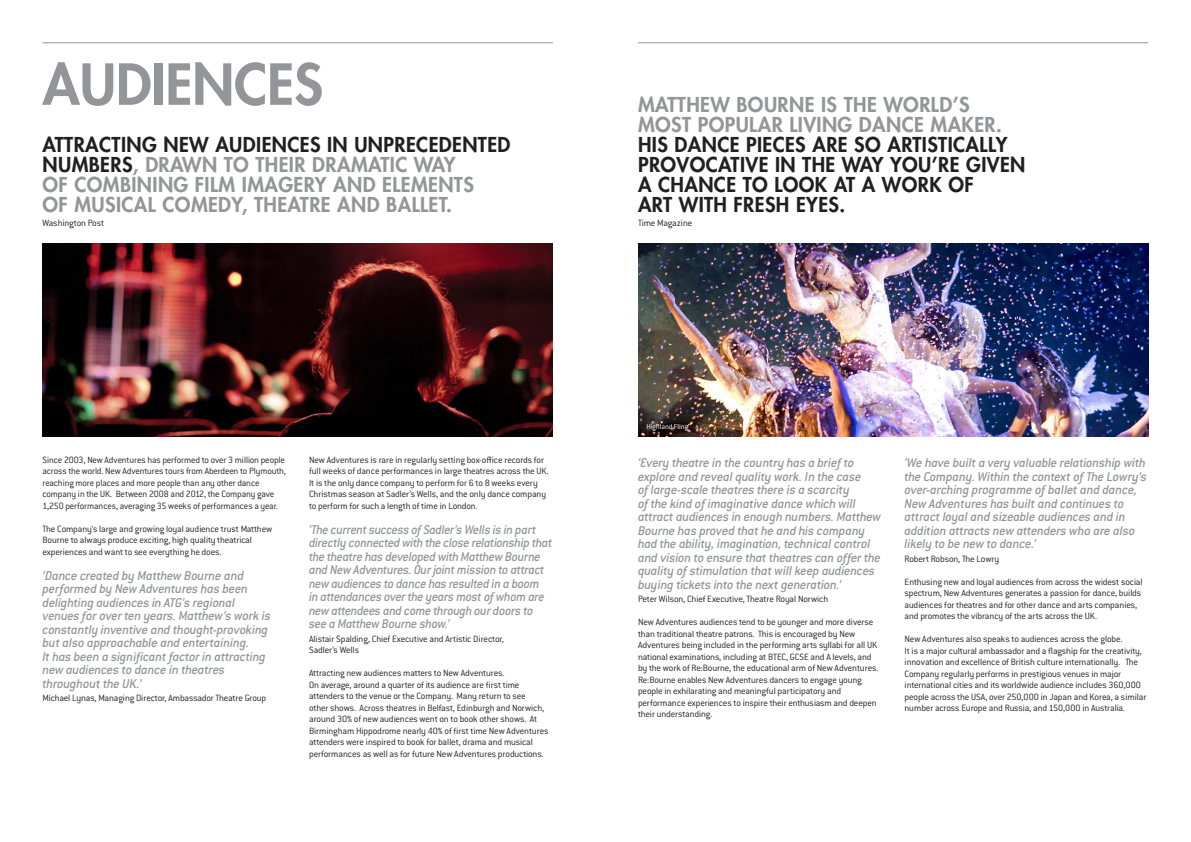
<style>
.page{position:relative;width:1191px;height:842px;background:#fff}
.page>*{position:absolute;margin:0;border:0;box-sizing:border-box;transform-origin:0 0}
.t1{font:800 55px "Futura";color:#939598}
.t2{font:800 20px/20px "Futura";letter-spacing:.02em;color:#939598}
.t3{font:800 20px/20px "Futura";letter-spacing:.02em;color:#231f20}
.t4{font:italic 500 14px/13.5px "Conduit ITC";letter-spacing:-.015em;color:#939598}
.t5{font:300 10px/11.5px "Conduit ITC Std";letter-spacing:-.015em;color:#231f20}
.t6{font:300 8px "Conduit ITC Std";color:#fff}
.s1{color:#231f20}
</style>
<div class="page">
<img style="left:43px;top:244px;width:510px;height:193px">
<img style="left:638px;top:244px;width:510px;height:193px">
<hr style="left:43px;top:43px;width:510px;height:1px;background:#939598">
<hr style="left:638px;top:43px;width:510px;height:1px;background:#939598">
<h1 class="t1" style="left:43px;top:48px;width:33px">AUDIENCES</h1>
<h2 class="t2" style="left:43px;top:134px;width:469px"><span class="s1">ATTRACTING NEW AUDIENCES IN UNPRECEDENTED NUMBERS</span>, DRAWN TO THEIR DRAMATIC WAY<br>OF COMBINING FILM IMAGERY AND ELEMENTS<br>OF MUSICAL COMEDY, THEATRE AND BALLET.</h2>
<p class="t5" style="left:43px;top:216px;width:63px">Washington Post</p>
<p class="t5" style="left:43px;top:454px;width:245px">Since 2003, New Adventures has performed to over 3 million people across the world. New Adventures tours from Aberdeen to Plymouth, reaching more places and more people than any other dance company in the UK. Between 2008 and 2012, the Company gave 1,250 performances, averaging 35 weeks of performances a year.</p>
<p class="t5" style="left:43px;top:523px;width:231px">The Company’s large and growing loyal audience trust Matthew<br>Bourne to always produce exciting, high quality theatrical experiences and want to see everything he does.</p>
<p class="t4" style="left:43px;top:568px;width:230px">‘Dance created by Matthew Bourne and performed by New Adventures has been delighting audiences in ATG’s regional venues for over ten years. Matthew’s work is constantly inventive and thought-provoking but also approachable and entertaining.<br>It has been a significant factor in attracting new audiences to dance in theatres throughout the UK.’</p>
<p class="t5" style="left:43px;top:692px;width:225px">Michael Lynas, Managing Director, Ambassador Theatre Group</p>
<p class="t5" style="left:309px;top:454px;width:241px">New Adventures is rare in regularly setting box-office records for full weeks of dance performances in large theatres across the UK.<br>It is the only dance company to perform for 6 to 8 weeks every Christmas season at Sadler’s Wells, and the only dance company to perform for such a length of time in London.</p>
<p class="t4" style="left:309px;top:522px;width:245px">‘The current success of Sadler’s Wells is in part directly connected with the close relationship that the theatre has developed with Matthew Bourne and New Adventures. Our joint mission to attract new audiences to dance has resulted in a boom in attendances over the years most of whom are new attendees and come through our doors to see a Matthew Bourne show.’</p>
<p class="t5" style="left:309px;top:633px;width:196px">Alistair Spalding, Chief Executive and Artistic Director,<br>Sadler’s Wells</p>
<p class="t5" style="left:309px;top:667px;width:241px">Attracting new audiences matters to New Adventures.<br>On average, around a quarter of its audience are first time attenders to the venue or the Company. Many return to see<br>other shows. Across theatres in Belfast, Edinburgh and Norwich, around 30% of new audiences went on to book other shows. At Birmingham Hippodrome nearly 40% of first time New Adventures attenders were inspired to book for ballet, drama and musical performances as well as for future New Adventures productions.</p>
<h2 class="t2" style="left:638px;top:94px;width:365px">MATTHEW BOURNE IS THE WORLD’S<br>MOST POPULAR LIVING DANCE MAKER.</h2>
<h2 class="t3" style="left:638px;top:134px;width:389px">HIS DANCE PIECES ARE SO ARTISTICALLY<br>PROVOCATIVE IN THE WAY YOU’RE GIVEN<br>A CHANCE TO LOOK AT A WORK OF<br>ART WITH FRESH EYES.</h2>
<p class="t5" style="left:638px;top:216px;width:56px">Time Magazine</p>
<p class="t6" style="left:646px;top:421px;width:43px">Highland Fling</p>
<p class="t4" style="left:638px;top:456px;width:244px">‘Every theatre in the country has a brief to explore and reveal quality work. In the case<br>of large-scale theatres there is a scarcity<br>of the kind of imaginative dance which will attract audiences in enough numbers. Matthew Bourne has proved that he and his company had the ability, imagination, technical control and vision to ensure that theatres can offer the quality of stimulation that will keep audiences buying tickets into the next generation.’</p>
<p class="t5" style="left:638px;top:593px;width:192px">Peter Wilson, Chief Executive, Theatre Royal Norwich</p>
<p class="t5" style="left:638px;top:616px;width:242px">New Adventures audiences tend to be younger and more diverse than traditional theatre patrons. This is encouraged by New Adventures being included in the performing arts syllabi for all UK national examinations, including at BTEC, GCSE and A levels, and by the work of Re:Bourne, the educational arm of New Adventures.<br>Re:Bourne enables New Adventures dancers to engage young people in exhilarating and meaningful participatory and performance experiences to inspire their enthusiasm and deepen their understanding.</p>
<p class="t4" style="left:904px;top:456px;width:244px">‘We have built a very valuable relationship with the Company. Within the context of The Lowry’s over-arching programme of ballet and dance, New Adventures has built and continues to attract loyal and sizeable audiences and in addition attracts new attenders who are also likely to be new to dance.’</p>
<p class="t5" style="left:904px;top:552px;width:96px">Robert Robson, The Lowry</p>
<p class="t5" style="left:904px;top:575px;width:239px">Enthusing new and loyal audiences from across the widest social spectrum, New Adventures generates a passion for dance, builds audiences for theatres and for other dance and arts companies, and promotes the vibrancy of the arts across the UK.</p>
<p class="t5" style="left:904px;top:633px;width:243px">New Adventures also speaks to audiences across the globe.<br>It is a major cultural ambassador and a flagship for the creativity, innovation and excellence of British culture internationally. The Company regularly performs in prestigious venues in major international cities and its worldwide audience includes 360,000 people across the USA, over 250,000 in Japan and Korea, a similar number across Europe and Russia, and 150,000 in Australia.</p>
</div>
